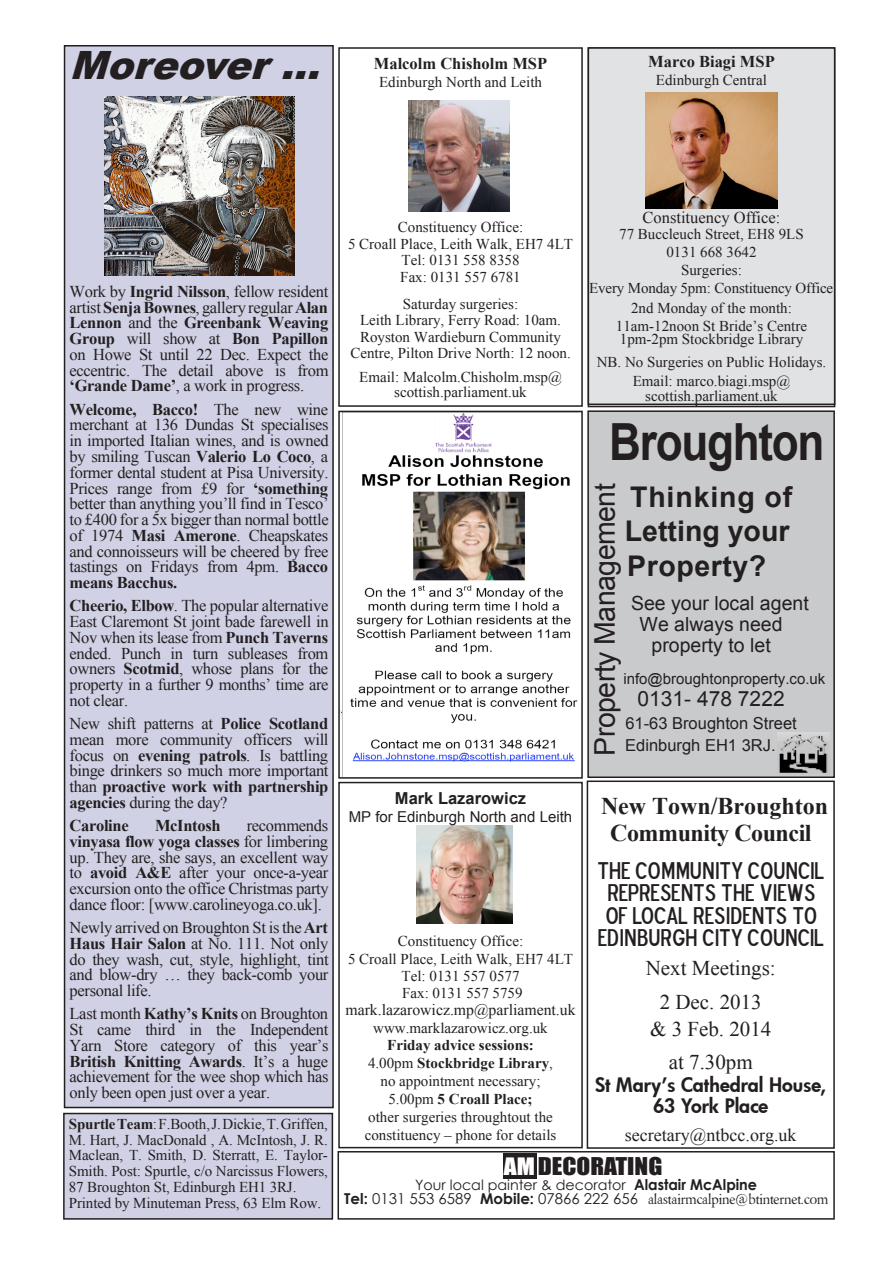
<style>
.page{position:relative;width:893px;height:1263px;background:#fff}
.page>*{position:absolute;margin:0;border:0;box-sizing:border-box;transform-origin:0 0}
.t1{font:700 51.3px "Arial";letter-spacing:-.03em;color:#231f20;scale:.86 1}
.t2{font:italic 900 39px "Arial";color:#231f20}
.t3{font:700 28.5px/34.5px "Arial";letter-spacing:.02em;color:#231f20;text-align:justify}
.t4{font:28.5px "Arial";letter-spacing:-.02em;color:#231f20}
.t5{font:24px/22.5px "Blue Highway D Type";color:#231f20;text-align:center}
.t6{font:700 24px/27px "Times New Roman";letter-spacing:-.02em;color:#231f20;text-align:center}
.t7{font:22.5px "Impact";color:#231f20;scale:1.13 1}
.t8{font:21px/34.5px "Times New Roman";color:#231f20;text-align:center}
.t9{font:21px "Arial";color:#231f20}
.t10{font:19.5px "Arial";color:#231f20}
.t11{font:800 19.5px/21px "Futura";color:#231f20;text-align:center}
.t12{font:18px "Times New Roman";color:#231f20}
.t13{font:16.5px/15.8px "Times New Roman";letter-spacing:-.02em;color:#231f20;text-align:justify}
.t14{font:16.5px/22.5px "Arial";color:#231f20}
.t15{font:700 16.5px "Times New Roman";color:#231f20}
.t16{font:16.5px "Times New Roman";color:#231f20}
.t17{font:700 16.5px "Times New Roman";letter-spacing:-.02em;color:#231f20}
.t18{font:700 16.5px "Arial";color:#231f20}
.t19{font:15.75px "Times New Roman";color:#231f20}
.t20{font:15px/18px "Times New Roman";color:#231f20;text-align:center}
.t21{font:15px "Arial";color:#231f20}
.t22{font:14.25px "Century Gothic";color:#231f20}
.t23{font:14.1px "Berylium";color:#231f20}
.s1{font-weight:700}
.s2{font-size:22.05px;color:#fff}
.s3{font-weight:700;font-size:15px}
.s4{font-family:"Century Gothic";font-weight:700;font-size:15px}
.s5{font-family:"Century Gothic";font-size:15px}
</style>
<div class="page">
<img style="left:416px;top:826px;width:96px;height:98px">
<div style="left:338px;top:1151px;width:497px;height:69px;border:2px solid #231f20"></div>
<div style="left:503px;top:1153px;width:33px;height:26px;background:#231f20"></div>
<img style="left:409px;top:101px;width:101px;height:110px">
<div style="left:587px;top:780px;width:248px;height:369px;border:2px solid #231f20"></div>
<div style="left:64px;top:1113px;width:268px;height:106px;background:#d1d1e5"></div>
<div style="left:63px;top:1113px;width:270px;height:107px;border:2px solid #231f20"></div>
<div style="left:338px;top:47px;width:245px;height:360px;border:2px solid #231f20"></div>
<div style="left:588px;top:48px;width:247px;height:356px;background:#e1e2e4"></div>
<div style="left:588px;top:47px;width:247px;height:358px;border:2px solid #231f20"></div>
<img style="left:645px;top:93px;width:132px;height:116px">
<div style="left:338px;top:782px;width:245px;height:366px;border:2px solid #231f20"></div>
<div style="left:588px;top:411px;width:246px;height:366px;background:#c9cacc"></div>
<div style="left:587px;top:410px;width:248px;height:368px;border:2px solid #231f20"></div>
<img style="left:777px;top:732px;width:52px;height:41px">
<div style="left:338px;top:411px;width:245px;height:368px;border:2px solid #231f20"></div>
<img style="left:342px;top:413px;width:237px;height:363px">
<div style="left:65px;top:46px;width:268px;height:1061px;background:#d1d1e5"></div>
<div style="left:64px;top:45px;width:270px;height:1063px;border:2px solid #231f20"></div>
<img style="left:104px;top:96px;width:191px;height:179px">
<h2 class="t2" style="left:70px;top:36px;width:267px">Moreover...</h2>
<p class="t15" style="left:374px;top:54px;width:175px">Malcolm Chisholm MSP</p>
<p class="t20" style="left:379px;top:73px;width:164px">Edinburgh North and Leith</p>
<p class="t15" style="left:648px;top:52px;width:128px">Marco Biagi MSP</p>
<p class="t20" style="left:656px;top:71px;width:113px">Edinburgh Central</p>
<p class="t20" style="left:656px;top:73px;width:113px">Edinburgh Central</p>
<p class="t13" style="left:70px;top:283px;width:260px">Work by <span class="s1">Ingrid Nilsson</span>, fellow resident artist <span class="s1">Senja Bownes</span>, gallery regular <span class="s1">Alan Lennon</span> and the <span class="s1">Greenbank Weaving Group</span> will show at <span class="s1">Bon Papillon </span>on Howe St until 22 Dec. Expect the eccentric. The detail above is from <span class="s1">‘Grande Dame’</span>, a work in progress.</p>
<p class="t13" style="left:70px;top:401px;width:261px"><span class="s1">Welcome, Bacco!</span> The new wine merchant at 136 Dundas St specialises in imported Italian wines, and is owned by smiling Tuscan <span class="s1">Valerio Lo Coco</span>, a former dental student at Pisa University.<br>Prices range from £9 for <span class="s1">‘something </span>better than anything you’ll find in Tesco’ to £400 for a 5x bigger than normal bottle of 1974 <span class="s1">Masi Amerone</span>. Cheapskates and connoisseurs will be cheered by free tastings on Fridays from 4pm. <span class="s1">Bacco means Bacchus.</span></p>
<p class="t13" style="left:70px;top:598px;width:261px"><span class="s1">Cheerio, Elbow</span>. The popular alternative East Claremont St joint bade farewell in Nov when its lease from <span class="s1">Punch Taverns </span>ended. Punch in turn subleases from owners <span class="s1">Scotmid</span>, whose plans for the property in a further 9 months’ time are not clear.</p>
<p class="t13" style="left:70px;top:715px;width:260px">New shift patterns at <span class="s1">Police Scotland </span>mean more community officers will focus on <span class="s1">evening patrols</span>. Is battling binge drinkers so much more important than <span class="s1">proactive work with partnership agencies</span> during the day?</p>
<p class="t17" style="left:70px;top:816px;width:61px">Caroline</p>
<p class="t17" style="left:155px;top:816px;width:67px">McIntosh</p>
<p class="t13" style="left:70px;top:817px;width:261px;text-indent:177px">recommends <span class="s1">vinyasa flow yoga classes</span> for limbering up. They are, she says, an excellent way to <span class="s1">avoid A&amp;E</span> after your once-a-year excursion onto the office Christmas party dance floor: [www.carolineyoga.co.uk].</p>
<p class="t13" style="left:70px;top:919px;width:261px">Newly arrived on Broughton St is the <span class="s1">Art Haus Hair Salon</span> at No. 111. Not only do they wash, cut, style, highlight, tint and blow-dry … they back-comb your personal life.</p>
<p class="t13" style="left:70px;top:1006px;width:260px">Last month <span class="s1">Kathy’s Knits</span> on Broughton St came third in the Independent Yarn Store category of this year’s <span class="s1">British Knitting Awards</span>. It’s a huge achievement for the wee shop which has only been open just over a year.</p>
<p class="t20" style="left:69px;top:1116px;width:261px;line-height:15.8px;text-align:left"><span class="s1">Spurtle Team</span>: F.Booth, J. Dickie, T. Griffen, M. Hart, J. MacDonald , A. McIntosh, J. R.<br>Maclean, T. Smith, D. Sterratt, E. Taylor-Smith. Post: Spurtle, c/o Narcissus Flowers, 87 Broughton St, Edinburgh EH1 3RJ.<br>Printed by Minuteman Press, 63 Elm Row.</p>
<p class="t20" style="left:348px;top:219px;width:226px;line-height:16.5px">Constituency Office:<br>5 Croall Place, Leith Walk, EH7 4LT<br>Tel: 0131 558 8358<br>Fax: 0131 557 6781</p>
<p class="t20" style="left:350px;top:295px;width:222px;line-height:16.5px">Saturday surgeries:<br>Leith Library, Ferry Road: 10am.<br>Royston Wardieburn Community<br>Centre, Pilton Drive North: 12 noon.</p>
<p class="t20" style="left:359px;top:370px;width:204px;line-height:15px">Email: Malcolm.Chisholm.msp@ scottish.parliament.uk</p>
<p class="t16" style="left:642px;top:208px;width:139px">Constituency Office:</p>
<p class="t20" style="left:589px;top:225px;width:246px">77 Buccleuch Street, EH8 9LS<br>0131 668 3642<br>Surgeries:<br>Every Monday 5pm: Constituency Office</p>
<p class="t20" style="left:616px;top:299px;width:193px">2nd Monday of the month:<br>11am-12noon St Bride’s Centre</p>
<p class="t20" style="left:597px;top:328px;width:231px;line-height:22.5px">1pm-2pm Stockbridge Library<br>NB. No Surgeries on Public Holidays.</p>
<p class="t20" style="left:633px;top:374px;width:159px;line-height:15px">Email: marco.biagi.msp@ scottish.parliament.uk</p>
<p class="t20" style="left:589px;top:227px;width:246px">77 Buccleuch Street, EH8 9LS<br>0131 668 3642<br>Surgeries:<br>Every Monday 5pm: Constituency Office</p>
<p class="t20" style="left:616px;top:301px;width:193px">2nd Monday of the month:<br>11am-12noon St Bride’s Centre</p>
<p class="t20" style="left:597px;top:330px;width:231px;line-height:22.5px">1pm-2pm Stockbridge Library<br>NB. No Surgeries on Public Holidays.</p>
<p class="t20" style="left:633px;top:376px;width:159px;line-height:15px">Email: marco.biagi.msp@ scottish.parliament.uk</p>
<h1 class="t1" style="left:609px;top:414px;width:252px">Broughton</h1>
<h3 class="t3" style="left:625px;top:480px;width:169px">Thinking of Letting your Property?</h3>
<p class="t10" style="left:631px;top:593px;width:179px">See your local agent</p>
<p class="t10" style="left:640px;top:614px;width:145px">We always need</p>
<p class="t10" style="left:651px;top:635px;width:121px">property to let</p>
<p class="t21" style="left:623px;top:670px;width:203px">info@broughtonproperty.co.uk</p>
<p class="t9" style="left:638px;top:687px;width:149px">0131- 478 7222</p>
<p class="t14" style="left:625px;top:712px;width:173px">61-63 Broughton Street<br>Edinburgh EH1 3RJ.</p>
<h3 class="t4" style="left:589px;top:755px;width:274px;rotate:-90deg">Property Management</h3>
<p class="t18" style="left:395px;top:789px;width:133px">Mark Lazarowicz</p>
<p class="t21" style="left:349px;top:808px;width:225px">MP for Edinburgh North and Leith</p>
<p class="t20" style="left:348px;top:933px;width:226px;line-height:17.2px">Constituency Office:<br>5 Croall Place, Leith Walk, EH7 4LT<br>Tel: 0131 557 0577<br>Fax: 0131 557 5759</p>
<p class="t19" style="left:345px;top:1001px;width:232px">mark.lazarowicz.mp@parliament.uk</p>
<p class="t20" style="left:373px;top:1019px;width:176px">www.marklazarowicz.org.uk</p>
<p class="t20" style="left:365px;top:1036px;width:193px"><span class="s1">Friday advice sessions:<br></span>4.00pm <span class="s1">Stockbridge Library</span>, no appointment necessary;<br>5.00pm <span class="s1">5 Croall Place;<br></span>other surgeries throughtout the constituency – phone for details</p>
<h3 class="t6" style="left:601px;top:793px;width:228px">New Town/Broughton<br>Community Council</h3>
<h3 class="t5" style="left:598px;top:858px;width:227px">THE COMMUNITY COUNCIL<br>REPRESENTS THE VIEWS<br>OF LOCAL RESIDENTS TO<br>EDINBURGH CITY COUNCIL</h3>
<p class="t8" style="left:646px;top:950px;width:132px">Next Meetings:<br>2 Dec. 2013</p>
<p class="t8" style="left:650px;top:1013px;width:123px;line-height:33px">&amp; 3 Feb. 2014 at 7.30pm</p>
<p class="t11" style="left:595px;top:1074px;width:233px">St Mary’s Cathedral House,<br>63 York Place</p>
<p class="t12" style="left:625px;top:1125px;width:173px">secretary@ntbcc.org.uk</p>
<h3 class="t7" style="left:504px;top:1152px;width:142px"><span class="s2">AM</span>DECORATING</h3>
<p class="t22" style="left:415px;top:1175px;width:343px">Your local painter &amp; decorator <span class="s3">Alastair McAlpine</span></p>
<p class="t23" style="left:344px;top:1190px;width:485px"><span class="s4">Tel:</span> <span class="s5">0131 553 6589</span> <span class="s4">Mobile:</span> <span class="s5">07866 222 656</span> alastairmcalpine@btinternet.com</p>
</div>
